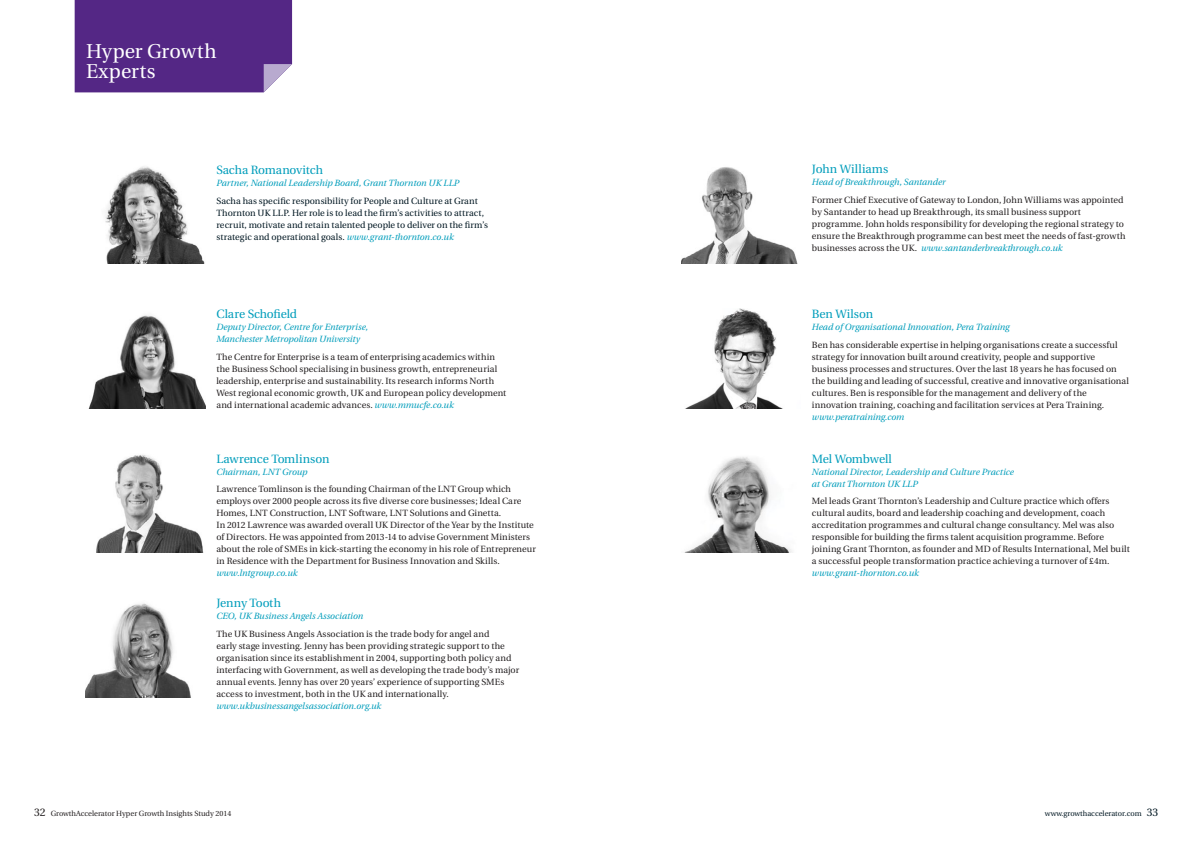
<style>
.page{position:relative;width:1191px;height:842px;background:#fff}
.page>*{position:absolute;margin:0;border:0;box-sizing:border-box;transform-origin:0 0}
.t1{font:20px/20px "Utopia";color:#fff}
.t2{font:12px "Utopia";letter-spacing:-.01em;color:#009dbb}
.t3{font:12px "Utopia";letter-spacing:.015em;color:#009dbb}
.t4{font:9px/12px "Utopia";letter-spacing:.005em;color:#231f20}
.t5{font:italic 9px/12px "Utopia";letter-spacing:-.005em;color:#009dbb}
.t6{font:9px/12px "Utopia";letter-spacing:.005em;color:#001722}
.t7{font:7.5px "Utopia";color:#231f20}
.t8{font:7.5px "Utopia";color:#001722}
.s1{font-style:italic;color:#009dbb}
.s2{font-size:11px}
</style>
<div class="page">
<img style="left:96px;top:454px;width:108px;height:99px">
<img style="left:86px;top:603px;width:105px;height:94px">
<img style="left:681px;top:167px;width:117px;height:97px">
<img style="left:686px;top:309px;width:96px;height:99px">
<img style="left:684px;top:457px;width:108px;height:96px">
<img style="left:105px;top:166px;width:100px;height:98px">
<img style="left:89px;top:315px;width:117px;height:93px">
<div style="left:75px;top:0;width:217px;height:92px;background:#542785"></div>
<h1 class="t1" style="left:86px;top:41px;width:132px">Hyper Growth<br>Experts</h1>
<h2 class="t2" style="left:216px;top:163px;width:108px">Sacha Romanovitch</h2>
<p class="t5" style="left:216px;top:177px;width:244px">Partner, National Leadership Board, Grant Thornton UK LLP</p>
<p class="t6" style="left:216px;top:195px;width:273px">Sacha has specific responsibility for People and Culture at Grant Thornton UK LLP. Her role is to lead the firm’s activities to attract, recruit, motivate and retain talented people to deliver on the firm’s strategic and operational goals. <span class="s1">www.grant-thornton.co.uk</span></p>
<h2 class="t2" style="left:216px;top:307px;width:82px">Clare Schofield</h2>
<p class="t5" style="left:216px;top:321px;width:153px">Deputy Director, Centre for Enterprise,<br>Manchester Metropolitan University</p>
<p class="t4" style="left:216px;top:351px;width:291px">The Centre for Enterprise is a team of enterprising academics within the Business School specialising in business growth, entrepreneurial leadership, enterprise and sustainability. Its research informs North West regional economic growth, UK and European policy development and international academic advances. <span class="s1">www.mmucfe.co.uk</span></p>
<h2 class="t2" style="left:216px;top:452px;width:114px">Lawrence Tomlinson</h2>
<p class="t5" style="left:216px;top:466px;width:92px">Chairman, LNT Group</p>
<p class="t4" style="left:216px;top:483px;width:321px">Lawrence Tomlinson is the founding Chairman of the LNT Group which employs over 2000 people across its five diverse core businesses; Ideal Care Homes, LNT Construction, LNT Software, LNT Solutions and Ginetta.<br>In 2012 Lawrence was awarded overall UK Director of the Year by the Institute of Directors. He was appointed from 2013-14 to advise Government Ministers about the role of SMEs in kick-starting the economy in his role of Entrepreneur in Residence with the Department for Business Innovation and Skills.</p>
<p class="t5" style="left:216px;top:567px;width:83px">www.lntgroup.co.uk</p>
<h2 class="t2" style="left:216px;top:596px;width:66px">Jenny Tooth</h2>
<p class="t5" style="left:216px;top:610px;width:148px">CEO, UK Business Angels Association</p>
<p class="t4" style="left:216px;top:628px;width:304px">The UK Business Angels Association is the trade body for angel and<br>early stage investing. Jenny has been providing strategic support to the organisation since its establishment in 2004, supporting both policy and interfacing with Government, as well as developing the trade body’s major annual events. Jenny has over 20 years’ experience of supporting SMEs access to investment, both in the UK and internationally.</p>
<p class="t5" style="left:216px;top:700px;width:167px">www.ukbusinessangelsassociation.org.uk</p>
<h2 class="t3" style="left:812px;top:163px;width:78px">John Williams</h2>
<p class="t5" style="left:812px;top:177px;width:135px">Head of Breakthrough, Santander</p>
<p class="t4" style="left:812px;top:194px;width:315px">Former Chief Executive of Gateway to London, John Williams was appointed by Santander to head up Breakthrough, its small business support programme. John holds responsibility for developing the regional strategy to ensure the Breakthrough programme can best meet the needs of fast-growth businesses across the UK. <span class="s1">www.santanderbreakthrough.co.uk</span></p>
<h2 class="t2" style="left:812px;top:307px;width:63px">Ben Wilson</h2>
<p class="t5" style="left:812px;top:321px;width:199px">Head of Organisational Innovation, Pera Training</p>
<p class="t4" style="left:812px;top:339px;width:319px">Ben has considerable expertise in helping organisations create a successful strategy for innovation built around creativity, people and supportive business processes and structures. Over the last 18 years he has focused on the building and leading of successful, creative and innovative organisational cultures. Ben is responsible for the management and delivery of the innovation training, coaching and facilitation services at Pera Training.</p>
<p class="t5" style="left:812px;top:411px;width:94px">www.peratraining.com</p>
<h2 class="t2" style="left:812px;top:452px;width:81px">Mel Wombwell</h2>
<p class="t5" style="left:812px;top:466px;width:203px">National Director, Leadership and Culture Practice at Grant Thornton UK LLP</p>
<p class="t4" style="left:812px;top:495px;width:319px">Mel leads Grant Thornton’s Leadership and Culture practice which offers cultural audits, board and leadership coaching and development, coach accreditation programmes and cultural change consultancy. Mel was also responsible for building the firms talent acquisition programme. Before joining Grant Thornton, as founder and MD of Results International, Mel built a successful people transformation practice achieving a turnover of £4m.</p>
<p class="t5" style="left:812px;top:567px;width:109px">www.grant-thornton.co.uk</p>
<p class="t7" style="left:34px;top:810px;width:199px"><span class="s2">32</span> GrowthAccelerator Hyper Growth Insights Study 2014</p>
<p class="t8" style="left:1045px;top:809px;width:115px">www.growthaccelerator.com <span class="s2">33</span></p>
</div>
